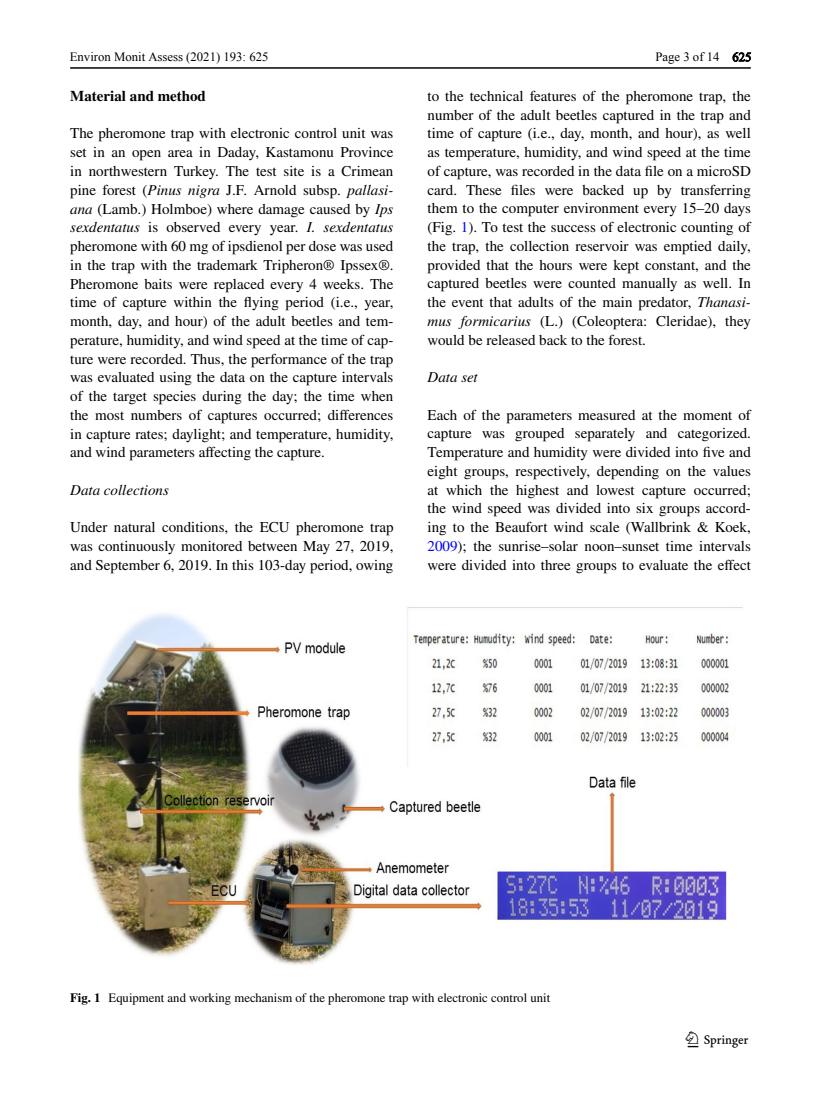
<style>
.page{position:relative;width:821px;height:1106px;background:#fff}
.page>*{position:absolute;margin:0;border:0;box-sizing:border-box;transform-origin:0 0}
.t1{font:22.5px "Springnew Regular 3";color:#000}
.t2{font:15px/18.8px "STIX";color:#000;text-align:justify}
.t3{font:italic 15px "STIX";color:#000}
.t4{font:700 15px "STIX";color:#000}
.t5{font:12.75px "STIX";color:#000}
.t6{font:12.75px "Times New Roman";color:#000}
.s1{font-style:italic}
.s2{color:#00f}
.s3{font-weight:700}
</style>
<div class="page">
<hr style="left:70px;top:67px;width:680px;height:2px;background:#000">
<img style="left:78px;top:607px;width:665px;height:358px">
<p class="t6" style="left:70px;top:52px;width:200px">Environ Monit Assess (2021) 193: 625</p>
<p class="t6" style="left:655px;top:52px;width:97px">Page 3 of 14 625</p>
<p class="t4" style="left:70px;top:87px;width:137px">Material and method</p>
<p class="t2" style="left:70px;top:125px;width:325px">The pheromone trap with electronic control unit was set in an open area in Daday, Kastamonu Province in northwestern Turkey. The test site is a Crimean pine forest (<span class="s1">Pinus nigra</span> J.F. Arnold subsp. <span class="s1">pallasi&shy;ana</span> (Lamb.) Holmboe) where damage caused by <span class="s1">Ips sexdentatus</span> is observed every year. <span class="s1">I. sexdentatus </span>pheromone with 60 mg of ipsdienol per dose was used in the trap with the trademark Tripheron® Ipssex®.<br>Pheromone baits were replaced every 4 weeks. The time of capture within the flying period (i.e., year, month, day, and hour) of the adult beetles and tem&shy;perature, humidity, and wind speed at the time of cap&shy;ture were recorded. Thus, the performance of the trap was evaluated using the data on the capture intervals of the target species during the day; the time when the most numbers of captures occurred; differences in capture rates; daylight; and temperature, humidity, and wind parameters affecting the capture.</p>
<p class="t3" style="left:70px;top:479px;width:100px">Data collections</p>
<p class="t2" style="left:70px;top:519px;width:325px">Under natural conditions, the ECU pheromone trap was continuously monitored between May 27, 2019, and September 6, 2019. In this 103-day period, owing</p>
<p class="t2" style="left:427px;top:87px;width:325px">to the technical features of the pheromone trap, the number of the adult beetles captured in the trap and time of capture (i.e., day, month, and hour), as well as temperature, humidity, and wind speed at the time of capture, was recorded in the data file on a microSD card. These files were backed up by transferring them to the computer environment every 15–20 days (Fig. <span class="s2">1</span>). To test the success of electronic counting of the trap, the collection reservoir was emptied daily, provided that the hours were kept constant, and the captured beetles were counted manually as well. In the event that adults of the main predator, <span class="s1">Thanasi&shy;mus formicarius</span> (L.) (Coleoptera: Cleridae), they would be released back to the forest.</p>
<p class="t3" style="left:427px;top:367px;width:52px">Data set</p>
<p class="t2" style="left:427px;top:406px;width:325px">Each of the parameters measured at the moment of capture was grouped separately and categorized.<br>Temperature and humidity were divided into five and eight groups, respectively, depending on the values at which the highest and lowest capture occurred; the wind speed was divided into six groups accord&shy;ing to the Beaufort wind scale (Wallbrink &amp; Koek, <span class="s2">2009</span>); the sunrise–solar noon–sunset time intervals were divided into three groups to evaluate the effect</p>
<p class="t5" style="left:70px;top:988px;width:481px"><span class="s3">Fig. 1</span> Equipment and working mechanism of the pheromone trap with electronic control unit</p>
<h1 class="t1" style="left:687px;top:1031px;width:62px">1 3</h1>
</div>
